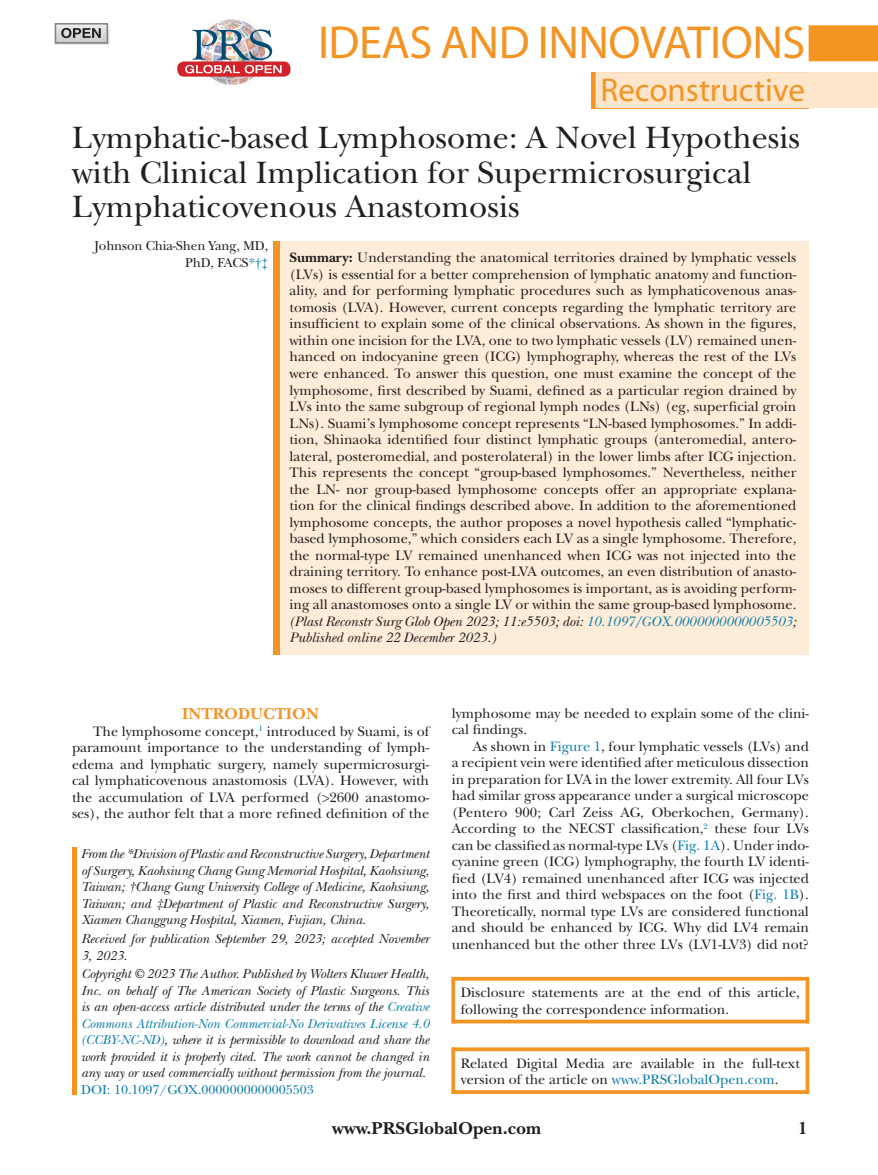
<style>
.page{position:relative;width:878px;height:1175px;background:#fff}
.page>*{position:absolute;margin:0;border:0;box-sizing:border-box;transform-origin:0 0}
.t1{font:46.5px "Myriad Pro";letter-spacing:-.01em;color:#f39423}
.t2{font:33px "Myriad Pro";color:#f39423}
.t3{font:32.25px/34.5px "New Baskerville Std";color:#231f20}
.t4{font:700 18px "New Baskerville Std";color:#231f20}
.t5{font:700 16.5px "New Baskerville Std";color:#f39423}
.t6{font:14.25px/16.5px "New Baskerville Std";color:#231f20;text-align:justify}
.t7{font:italic 13.5px/16.5px "New Baskerville Std";letter-spacing:-.005em;color:#231f20;text-align:justify}
.t8{font:13.5px/16.5px "New Baskerville Std";letter-spacing:-.01em;color:#231f20;text-align:right}
.t9{font:13.5px "New Baskerville Std";color:#0f7eac}
.s1{color:#0f7eac}
.s2{font-weight:700}
.s3{font-style:italic}
.s4{font-style:italic;color:#0f7eac}
</style>
<div class="page">
<div style="left:595px;top:72px;width:283px;height:36px;background:#fde6cb"></div>
<div style="left:808px;top:25px;width:70px;height:36px;background:#f39423"></div>
<img style="left:208px;top:20px;width:48px;height:64px">
<svg style="left:177px;top:61px;width:113px;height:16px"></svg>
<img style="left:185px;top:29px;width:96px;height:44px">
<div style="left:274px;top:126px;width:534px;height:529px;background:#fdecd8"></div>
<div style="left:274px;top:240px;width:6px;height:415px;background:#f39423"></div>
<hr style="left:72px;top:847px;width:4px;height:83px;background:#f39423">
<hr style="left:72px;top:930px;width:4px;height:35px;background:#f39423">
<hr style="left:72px;top:965px;width:4px;height:118px;background:#f39423">
<hr style="left:72px;top:1081px;width:4px;height:13px;background:#f39423">
<div style="left:272px;top:126px;width:536px;height:115px;background:#fff"></div>
<img style="left:54px;top:23px;width:55px;height:22px">
<svg style="left:451px;top:977px;width:4px;height:46px"></svg>
<svg style="left:805px;top:977px;width:4px;height:46px"></svg>
<svg style="left:452px;top:976px;width:356px;height:4px"></svg>
<svg style="left:452px;top:1019px;width:356px;height:4px"></svg>
<svg style="left:451px;top:1047px;width:4px;height:47px"></svg>
<svg style="left:805px;top:1047px;width:4px;height:47px"></svg>
<svg style="left:452px;top:1047px;width:356px;height:4px"></svg>
<svg style="left:452px;top:1090px;width:356px;height:4px"></svg>
<div style="left:55px;top:23px;width:53px;height:21px;border:2px solid #808285"></div>
<svg style="left:61px;top:28px;width:40px;height:10px"></svg>
<h1 class="t1" style="left:318px;top:14px;width:489px">IDEAS AND INNOVATIONS</h1>
<h2 class="t2" style="left:600px;top:69px;width:206px">RECONSTRUCTIVE</h2>
<h3 class="t3" style="left:72px;top:121px;width:729px">Lymphatic-based Lymphosome: A Novel Hypothesis with Clinical Implication for Supermicrosurgical<br>Lymphaticovenous Anastomosis</h3>
<p class="t8" style="left:94px;top:238px;width:175px">Johnson Chia-Shen Yang, MD,<br>PhD, FACS<span class="s1">*†‡</span></p>
<p class="t6" style="left:289px;top:250px;width:508px"><span class="s2">Summary:</span> Understanding the anatomical territories drained by lymphatic vessels (LVs) is essential for a better comprehension of lymphatic anatomy and function&shy;ality, and for performing lymphatic procedures such as lymphaticovenous anas&shy;tomosis (LVA). However, current concepts regarding the lymphatic territory are insufficient to explain some of the clinical observations. As shown in the figures, within one incision for the LVA, one to two lymphatic vessels (LV) remained unen&shy;hanced on indocyanine green (ICG) lymphography, whereas the rest of the LVs were enhanced. To answer this question, one must examine the concept of the lymphosome, first described by Suami, defined as a particular region drained by LVs into the same subgroup of regional lymph nodes (LNs) (eg, superficial groin LNs). Suami’s lymphosome concept represents “LN-based lymphosomes.” In addi&shy;tion, Shinaoka identified four distinct lymphatic groups (anteromedial, antero&shy;lateral, posteromedial, and posterolateral) in the lower limbs after ICG injection.<br>This represents the concept “group-based lymphosomes.” Nevertheless, neither the LN- nor group-based lymphosome concepts offer an appropriate explana&shy;tion for the clinical findings described above. In addition to the aforementioned lymphosome concepts, the author proposes a novel hypothesis called “lymphatic&shy;based lymphosome,” which considers each LV as a single lymphosome. Therefore, the normal-type LV remained unenhanced when ICG was not injected into the draining territory. To enhance post-LVA outcomes, an even distribution of anasto&shy;moses to different group-based lymphosomes is important, as is avoiding perform&shy;ing all anastomoses onto a single LV or within the same group-based lymphosome. <span class="s3">(Plast Reconstr Surg Glob Open 2023; 11:e5503; doi:</span> <span class="s4">10.1097/GOX.0000000000005503</span><span class="s3">; Published online 22 December 2023.)</span></p>
<p class="t5" style="left:182px;top:704px;width:138px">INTRODUCTION</p>
<p class="t6" style="left:72px;top:723px;width:359px;text-indent:21px">The lymphosome concept,<sup>1</sup> introduced by Suami, is of paramount importance to the understanding of lymph&shy;edema and lymphatic surgery, namely supermicrosurgi&shy;cal lymphaticovenous anastomosis (LVA). However, with the accumulation of LVA performed (&gt;2600 anastomo&shy;ses), the author felt that a more refined definition of the</p>
<p class="t7" style="left:81px;top:845px;width:350px">From the *Division of Plastic and Reconstructive Surgery, Department of Surgery, Kaohsiung Chang Gung Memorial Hospital, Kaohsiung, Taiwan; †Chang Gung University College of Medicine, Kaohsiung, Taiwan; and ‡Department of Plastic and Reconstructive Surgery, Xiamen Changgung Hospital, Xiamen, Fujian, China.</p>
<p class="t7" style="left:81px;top:930px;width:349px">Received for publication September 29, 2023; accepted November<br>3, 2023.</p>
<p class="t7" style="left:81px;top:965px;width:350px">Copyright © 2023 The Author. Published by Wolters Kluwer Health, Inc. on behalf of The American Society of Plastic Surgeons. This is an open-access article distributed under the terms of the <span class="s1">Creative Commons Attribution-Non Commercial-No Derivatives License 4.0 (CCBY-NC-ND)</span>, where it is permissible to download and share the work provided it is properly cited. The work cannot be changed in any way or used commercially without permission from the journal.</p>
<p class="t9" style="left:81px;top:1081px;width:234px">DOI: 10.1097/GOX.0000000000005503</p>
<p class="t6" style="left:452px;top:705px;width:359px">lymphosome may be needed to explain some of the clini&shy;cal findings.</p>
<p class="t6" style="left:451px;top:738px;width:359px;text-indent:21px">As shown in <span class="s1">Figure 1</span>, four lymphatic vessels (LVs) and a recipient vein were identified after meticulous dissection in preparation for LVA in the lower extremity. All four LVs had similar gross appearance under a surgical microscope (Pentero 900; Carl Zeiss AG, Oberkochen, Germany).<br>According to the NECST classification,<sup>2</sup> these four LVs can be classified as normal-type LVs (<span class="s1">Fig. 1A</span>). Under indo&shy;cyanine green (ICG) lymphography, the fourth LV identi&shy;fied (LV4) remained unenhanced after ICG was injected into the first and third webspaces on the foot (<span class="s1">Fig. 1B</span>).<br>Theoretically, normal type LVs are considered functional and should be enhanced by ICG. Why did LV4 remain unenhanced but the other three LVs (LV1-LV3) did not?</p>
<p class="t6" style="left:460px;top:984px;width:341px">Disclosure statements are at the end of this article, following the correspondence information.</p>
<p class="t6" style="left:460px;top:1054px;width:341px">Related Digital Media are available in the full-text version of the article on <span class="s1">www.PRSGlobalOpen.com</span>.</p>
<p class="t4" style="left:332px;top:1118px;width:210px">www.PRSGlobalOpen.com</p>
<p class="t4" style="left:798px;top:1118px;width:11px">1</p>
</div>
